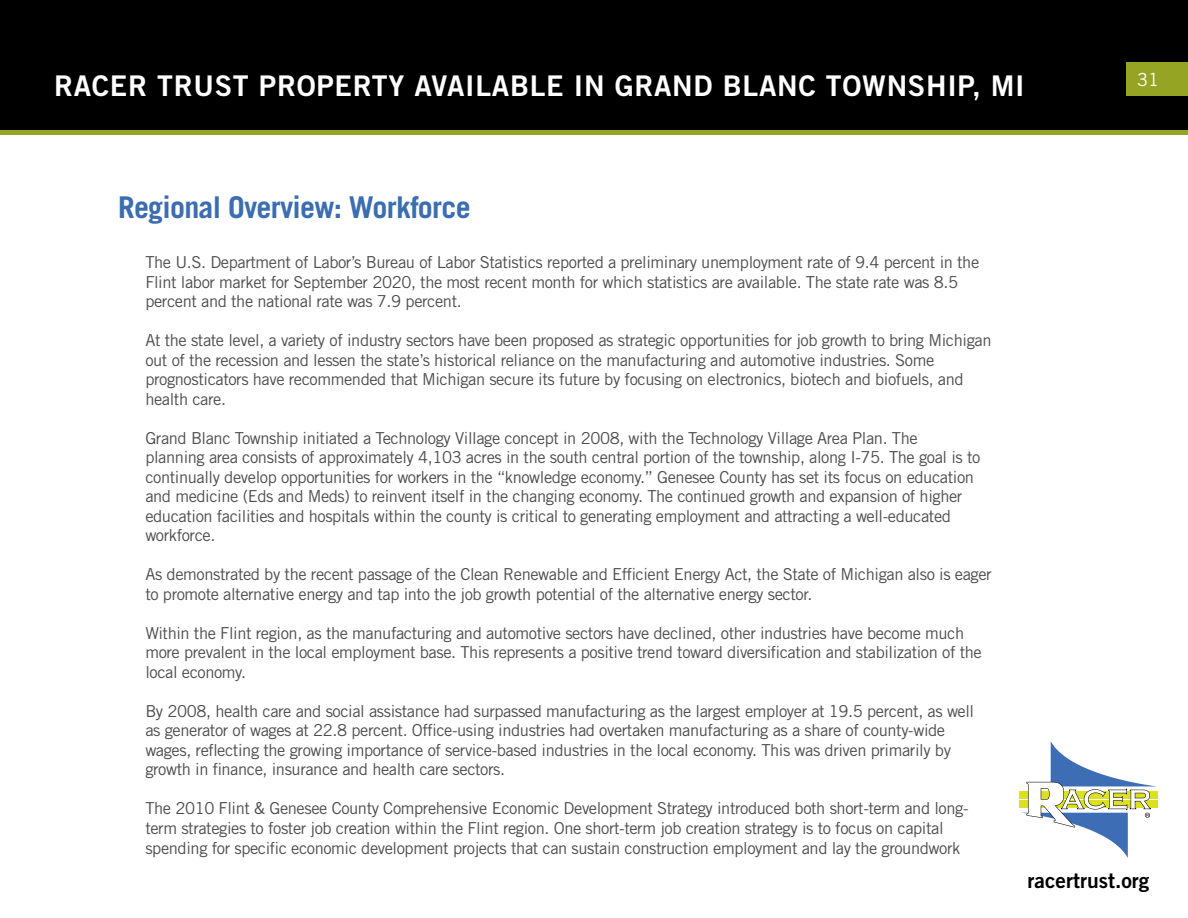
<style>
.page{position:relative;width:1188px;height:918px;background:#fff}
.page>*{position:absolute;margin:0;border:0;box-sizing:border-box;transform-origin:0 0}
.t1{font:700 30px "Trade Gothic LT Std";letter-spacing:-.025em;color:#3c6db1}
.t2{font:28.5px "Trade Gothic LT Std Bd 2";letter-spacing:.025em;color:#fff}
.t3{font:21px "Trade Gothic LT Std Bd 2";color:#000}
.t4{font:18px "Trade Gothic LT Std";color:#fff}
.t5{font:16.5px/19.5px "Trade Gothic LT Std";letter-spacing:-.025em;color:#4d4d4f}
</style>
<div class="page">
<div style="left:1px;top:1px;width:1186px;height:131px;background:#000"></div>
<div style="left:0;top:0;width:1188px;height:133px;border:2px solid #000"></div>
<div style="left:1126px;top:62px;width:62px;height:34px;background:#96a424"></div>
<div style="left:0;top:130px;width:1188px;height:5px;background:#96a424"></div>
<div style="left:1019px;top:791px;width:139px;height:7px;background:#dbe120"></div>
<div style="left:1019px;top:801px;width:139px;height:7px;background:#dbe120"></div>
<svg style="left:1021px;top:741px;width:137px;height:117px"></svg>
<h2 class="t2" style="left:54px;top:68px;width:972px">RACER TRUST PROPERTY AVAILABLE IN GRAND BLANC TOWNSHIP, MI</h2>
<h1 class="t1" style="left:118px;top:189px;width:354px">Regional Overview: Workforce</h1>
<p class="t5" style="left:145px;top:253px;width:835px">The U.S. Department of Labor’s Bureau of Labor Statistics reported a preliminary unemployment rate of 9.4 percent in the<br>Flint labor market for September 2020, the most recent month for which statistics are available. The state rate was 8.5 percent and the national rate was 7.9 percent.</p>
<p class="t5" style="left:145px;top:331px;width:848px">At the state level, a variety of industry sectors have been proposed as strategic opportunities for job growth to bring Michigan out of the recession and lessen the state’s historical reliance on the manufacturing and automotive industries. Some prognosticators have recommended that Michigan secure its future by focusing on electronics, biotech and biofuels, and health care.</p>
<p class="t5" style="left:145px;top:428px;width:837px">Grand Blanc Township initiated a Technology Village concept in 2008, with the Technology Village Area Plan. The planning area consists of approximately 4,103 acres in the south central portion of the township, along I-75. The goal is to continually develop opportunities for workers in the “knowledge economy.” Genesee County has set its focus on education and medicine (Eds and Meds) to reinvent itself in the changing economy. The continued growth and expansion of higher education facilities and hospitals within the county is critical to generating employment and attracting a well-educated workforce.</p>
<p class="t5" style="left:145px;top:565px;width:848px">As demonstrated by the recent passage of the Clean Renewable and Efficient Energy Act, the State of Michigan also is eager to promote alternative energy and tap into the job growth potential of the alternative energy sector.</p>
<p class="t5" style="left:145px;top:623px;width:838px">Within the Flint region, as the manufacturing and automotive sectors have declined, other industries have become much more prevalent in the local employment base. This represents a positive trend toward diversification and stabilization of the local economy.</p>
<p class="t5" style="left:145px;top:701px;width:830px">By 2008, health care and social assistance had surpassed manufacturing as the largest employer at 19.5 percent, as well as generator of wages at 22.8 percent. Office-using industries had overtaken manufacturing as a share of county-wide wages, reflecting the growing importance of service-based industries in the local economy. This was driven primarily by growth in finance, insurance and health care sectors.</p>
<p class="t5" style="left:145px;top:799px;width:825px">The 2010 Flint &amp; Genesee County Comprehensive Economic Development Strategy introduced both short-term and long&shy;term strategies to foster job creation within the Flint region. One short-term job creation strategy is to focus on capital spending for specific economic development projects that can sustain construction employment and lay the groundwork</p>
<p class="t4" style="left:1137px;top:68px;width:23px">31</p>
<p class="t3" style="left:1028px;top:867px;width:123px">racertrust.org</p>
</div>
